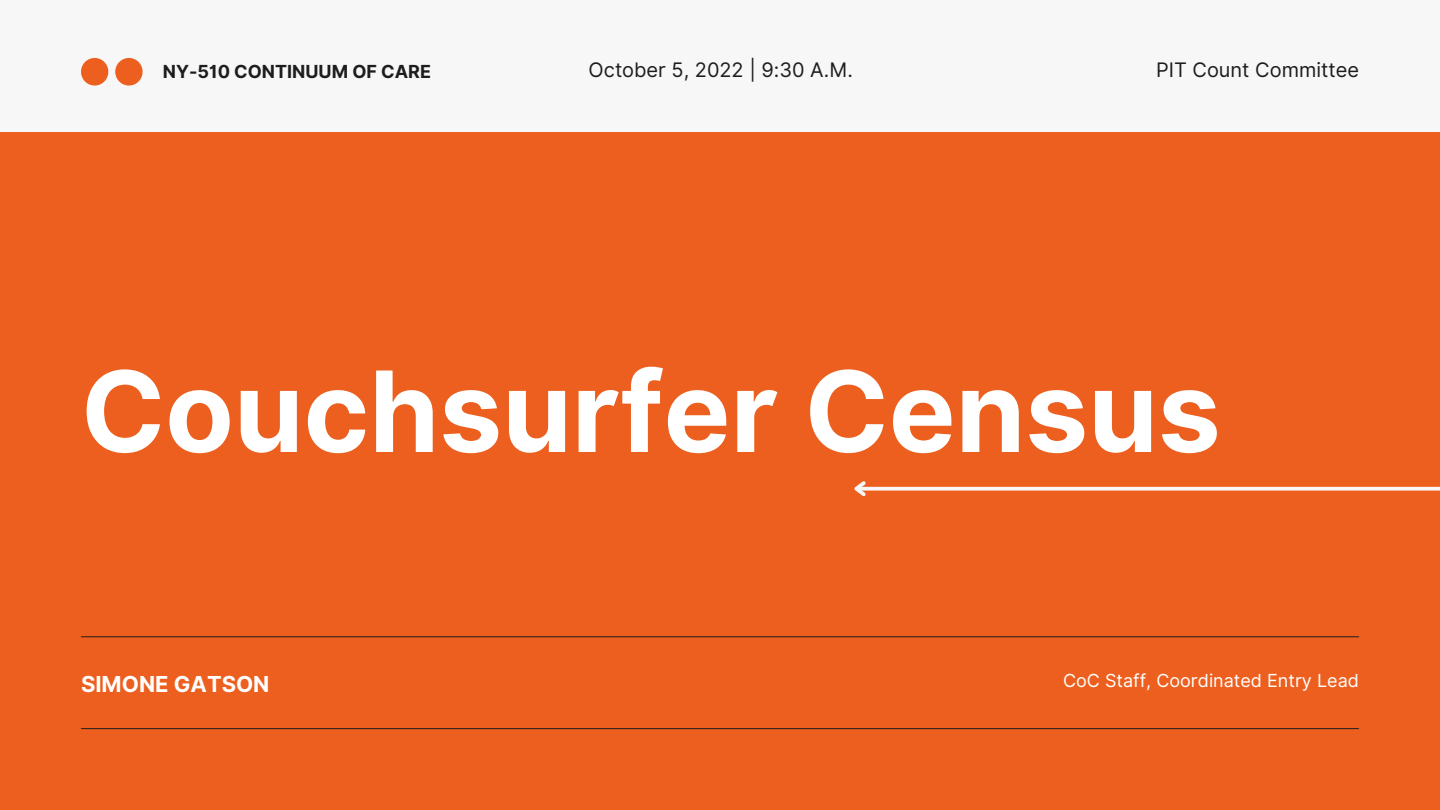
<style>
.page{position:relative;width:1440px;height:810px;background:#ed5f1e}
.page>*{position:absolute;margin:0;border:0;box-sizing:border-box;transform-origin:0 0}
.t1{font:700 112px "Inter";color:#fff}
.t2{font:700 22px "Inter";color:#fff}
.t3{font:20px "Inter";color:#1e1d1d}
.t4{font:18px "Inter";color:#fff}
.t5{font:700 18px "Inter";color:#1e1d1d}
</style>
<div class="page">
<div style="left:0;top:0;width:1440px;height:132px;background:#f8f7f7"></div>
<svg style="left:81px;top:58px;width:27px;height:28px"></svg>
<svg style="left:115px;top:58px;width:27px;height:28px"></svg>
<hr style="left:81px;top:636px;width:1278px;height:1px;background:#1e1d1d">
<hr style="left:81px;top:728px;width:1278px;height:1px;background:#1e1d1d">
<svg style="left:869px;top:487px;width:571px;height:4px;fill:#f8f7f7"></svg>
<svg style="left:854px;top:481px;width:15px;height:16px"></svg>
<p class="t5" style="left:163px;top:61px;width:270px">NY-510 CONTINUUM OF CARE</p>
<p class="t3" style="left:589px;top:58px;width:266px">October 5, 2022 | 9:30 A.M.</p>
<p class="t3" style="left:1156px;top:58px;width:204px">PIT Count Committee</p>
<h1 class="t1" style="left:81px;top:344px;width:1141px">Couchsurfer Census</h1>
<p class="t2" style="left:81px;top:671px;width:190px">SIMONE GATSON</p>
<p class="t4" style="left:1063px;top:670px;width:297px">CoC Staff, Coordinated Entry Lead</p>
</div>
